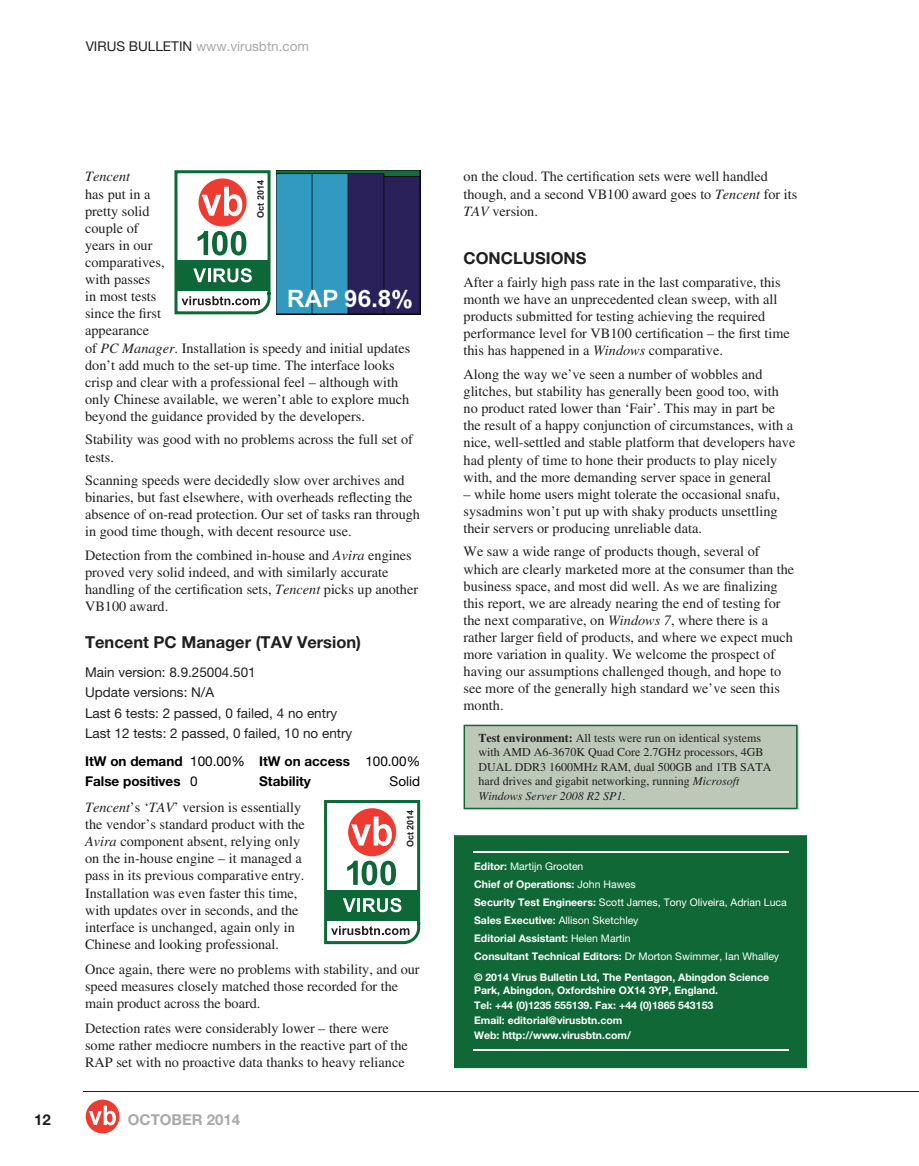
<style>
.page{position:relative;width:919px;height:1166px;background:#fff}
.page>*{position:absolute;margin:0;border:0;box-sizing:border-box;transform-origin:0 0}
.t1{font:700 16.5px "Helvetica Neue";color:#231f20}
.t2{font:700 15px "Helvetica Neue";color:#a8a9ad}
.t3{font:700 15px "Helvetica Neue";color:#231f20}
.t4{font:14.25px/17.1px "Times";color:#231f20}
.t5{font:italic 14.25px "Times";color:#231f20}
.t6{font:13.5px/20.2px "Helvetica Neue";color:#231f20}
.t7{font:700 13.5px/20.4px "Helvetica Neue";color:#000}
.t8{font:13.5px "Helvetica Neue";color:#a8a9ad}
.t9{font:13.5px "Helvetica Neue";color:#000}
.t10{font:12px/14.4px "Times";color:#231f20}
.t11{font:10.5px/17.9px "Helvetica Neue";color:#fff}
.t12{font:700 10.5px/15.1px "Helvetica Neue";color:#fff}
.t13{font:700 9px "Arial";color:#231f20}
.s1{color:#231f20}
.s2{font-style:italic}
.s3{font-weight:400}
.s4{font-weight:700}
</style>
<div class="page">
<div style="left:86px;top:1099px;width:33px;height:34px;background:#ee3b32;border-radius:50%"></div>
<svg style="left:89px;top:1105px;width:27px;height:19px"></svg>
<div style="left:454px;top:835px;width:353px;height:232px;background:#0f6836"></div>
<hr style="left:473px;top:1049px;width:316px;height:1px;background:#fff">
<hr style="left:473px;top:850px;width:316px;height:2px;background:#fff">
<hr style="left:84px;top:1091px;width:834px;height:1px;background:#231f20">
<svg style="left:463px;top:724px;width:335px;height:85px"></svg>
<svg style="left:324px;top:800px;width:96px;height:143px"></svg>
<svg style="left:174px;top:170px;width:96px;height:144px"></svg>
<img style="left:276px;top:170px;width:144px;height:144px">
<p class="t8" style="left:86px;top:41px;width:225px"><span class="s1">VIRUS BULLETIN</span> www.virusbtn.com</p>
<p class="t3" style="left:34px;top:1113px;width:18px">12</p>
<p class="t5" style="left:85px;top:171px;width:47px">Tencent</p>
<p class="t4" style="left:85px;top:186px;width:326px">has put in a<br>pretty solid<br>couple of<br>years in our<br>comparatives,<br>with passes<br>in most tests<br>since the first<br>appearance<br>of <span class="s2">PC Manager</span>. Installation is speedy and initial updates don’t add much to the set-up time. The interface looks crisp and clear with a professional feel – although with only Chinese available, we weren’t able to explore much beyond the guidance provided by the developers.</p>
<p class="t4" style="left:85px;top:432px;width:329px">Stability was good with no problems across the full set of tests.</p>
<p class="t4" style="left:85px;top:473px;width:336px">Scanning speeds were decidedly slow over archives and binaries, but fast elsewhere, with overheads reflecting the absence of on-read protection. Our set of tasks ran through in good time though, with decent resource use.</p>
<p class="t4" style="left:85px;top:548px;width:334px">Detection from the combined in-house and <span class="s2">Avira</span> engines proved very solid indeed, and with similarly accurate handling of the certification sets, <span class="s2">Tencent</span> picks up another VB100 award.</p>
<p class="t1" style="left:85px;top:636px;width:277px">Tencent PC Manager (TAV Version)</p>
<p class="t6" style="left:85px;top:663px;width:269px">Main version: 8.9.25004.501<br>Update versions: N/A<br>Last 6 tests: 2 passed, 0 failed, 4 no entry Last 12 tests: 2 passed, 0 failed, 10 no entry</p>
<p class="t7" style="left:85px;top:751px;width:336px">ItW on demand <span class="s3">100.00%</span> ItW on access <span class="s3">100.00%<br></span>False positives <span class="s3">0</span></p>
<p class="t13" style="left:255px;top:217px;width:39px;rotate:-90deg">Oct 2014</p>
<p class="t7" style="left:259px;top:772px;width:53px">Stability</p>
<p class="t9" style="left:389px;top:776px;width:32px">Solid</p>
<p class="t4" style="left:85px;top:799px;width:221px"><span class="s2">Tencent</span>’s ‘<span class="s2">TAV</span>’ version is essentially the vendor’s standard product with the <span class="s2">Avira</span> component absent, relying only on the in-house engine – it managed a pass in its previous comparative entry.<br>Installation was even faster this time, with updates over in seconds, and the interface is unchanged, again only in Chinese and looking professional.</p>
<p class="t4" style="left:85px;top:961px;width:336px">Once again, there were no problems with stability, and our speed measures closely matched those recorded for the main product across the board.</p>
<p class="t4" style="left:85px;top:1020px;width:324px">Detection rates were considerably lower – there were some rather mediocre numbers in the reactive part of the<br>RAP set with no proactive data thanks to heavy reliance</p>
<p class="t13" style="left:405px;top:847px;width:39px;rotate:-90deg">Oct 2014</p>
<p class="t2" style="left:128px;top:1113px;width:114px">OCTOBER 2014</p>
<p class="t4" style="left:463px;top:169px;width:335px">on the cloud. The certification sets were well handled though, and a second VB100 award goes to <span class="s2">Tencent</span> for its<br><span class="s2">TAV</span> version.</p>
<p class="t1" style="left:463px;top:252px;width:124px">CONCLUSIONS</p>
<p class="t4" style="left:463px;top:275px;width:328px">After a fairly high pass rate in the last comparative, this month we have an unprecedented clean sweep, with all products submitted for testing achieving the required performance level for VB100 certification – the first time this has happened in a <span class="s2">Windows</span> comparative.</p>
<p class="t4" style="left:463px;top:367px;width:333px">Along the way we’ve seen a number of wobbles and glitches, but stability has generally been good too, with no product rated lower than ‘Fair’. This may in part be the result of a happy conjunction of circumstances, with a nice, well-settled and stable platform that developers have had plenty of time to hone their products to play nicely with, and the more demanding server space in general</p>
<p class="t4" style="left:463px;top:486px;width:318px">– while home users might tolerate the occasional snafu, sysadmins won’t put up with shaky products unsettling their servers or producing unreliable data.</p>
<p class="t4" style="left:463px;top:544px;width:332px">We saw a wide range of products though, several of which are clearly marketed more at the consumer than the business space, and most did well. As we are finalizing this report, we are already nearing the end of testing for the next comparative, on <span class="s2">Windows 7</span>, where there is a rather larger field of products, and where we expect much more variation in quality. We welcome the prospect of having our assumptions challenged though, and hope to see more of the generally high standard we’ve seen this month.</p>
<p class="t10" style="left:478px;top:731px;width:294px"><span class="s4">Test environment:</span> All tests were run on identical systems with AMD A6-3670K Quad Core 2.7GHz processors, 4GB DUAL DDR3 1600MHz RAM, dual 500GB and 1TB SATA hard drives and gigabit networking, running <span class="s2">Microsoft Windows Server 2008 R2 SP1</span>.</p>
<p class="t11" style="left:474px;top:858px;width:314px"><span class="s4">Editor:</span> Martijn Grooten<br><span class="s4">Chief of Operations:</span> John Hawes<br><span class="s4">Security Test Engineers:</span> Scott James, Tony Oliveira, Adrian Luca <span class="s4">Sales Executive:</span> Allison Sketchley<br><span class="s4">Editorial Assistant:</span> Helen Martin<br><span class="s4">Consultant Technical Editors:</span> Dr Morton Swimmer, Ian Whalley</p>
<p class="t12" style="left:474px;top:971px;width:296px;line-height:12.6px">© 2014 Virus Bulletin Ltd, The Pentagon, Abingdon Science<br>Park, Abingdon, Oxfordshire OX14 3YP, England.</p>
<p class="t12" style="left:474px;top:998px;width:241px">Tel: +44 (0)1235 555139. Fax: +44 (0)1865 543153<br>Email: editorial@virusbtn.com<br>Web: http://www.virusbtn.com/</p>
</div>
